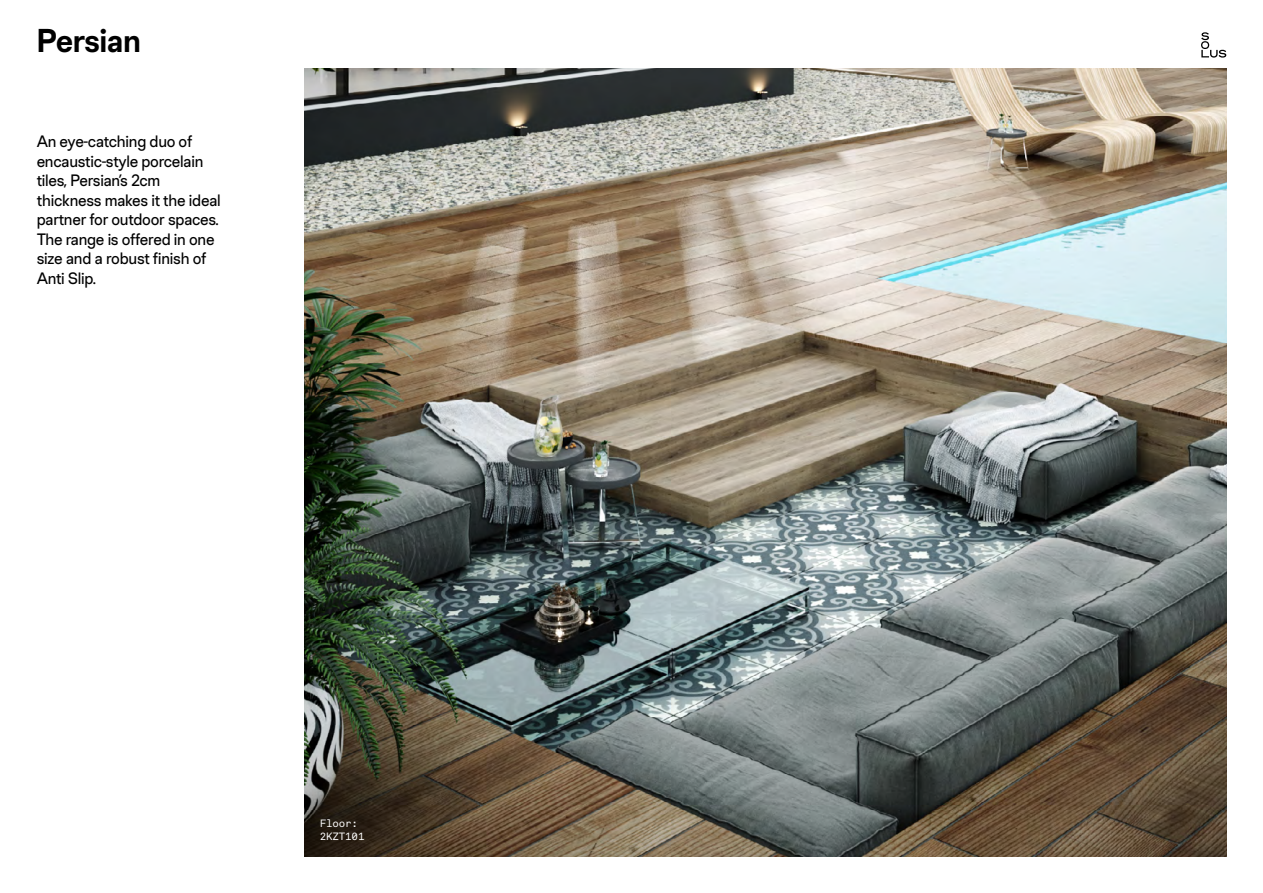
<style>
.page{position:relative;width:1263px;height:893px;background:#fff}
.page>*{position:absolute;margin:0;border:0;box-sizing:border-box;transform-origin:0 0}
.t1{font:600 33px "Chromatic Pro Grotesque";letter-spacing:-.025em;color:#000}
.t2{font:16.5px/19.5px "Chromatic Pro Grotesque";letter-spacing:-.015em;color:#000}
.t3{font:10.5px/13.5px "Akkurat Mono LL";letter-spacing:-.015em;color:#fff}
</style>
<div class="page">
<img style="left:305px;top:69px;width:921px;height:787px">
<svg style="left:1201px;top:32px;width:25px;height:26px"></svg>
<h1 class="t1" style="left:37px;top:20px;width:106px">Persian</h1>
<p class="t2" style="left:37px;top:131px;width:186px">An eye-catching duo of encaustic-style porcelain tiles, Persian’s 2cm thickness makes it the ideal partner for outdoor spaces.<br>The range is offered in one size and a robust finish of<br>Anti Slip.</p>
<p class="t3" style="left:320px;top:816px;width:46px">Floor:<br>2KZT101</p>
</div>
